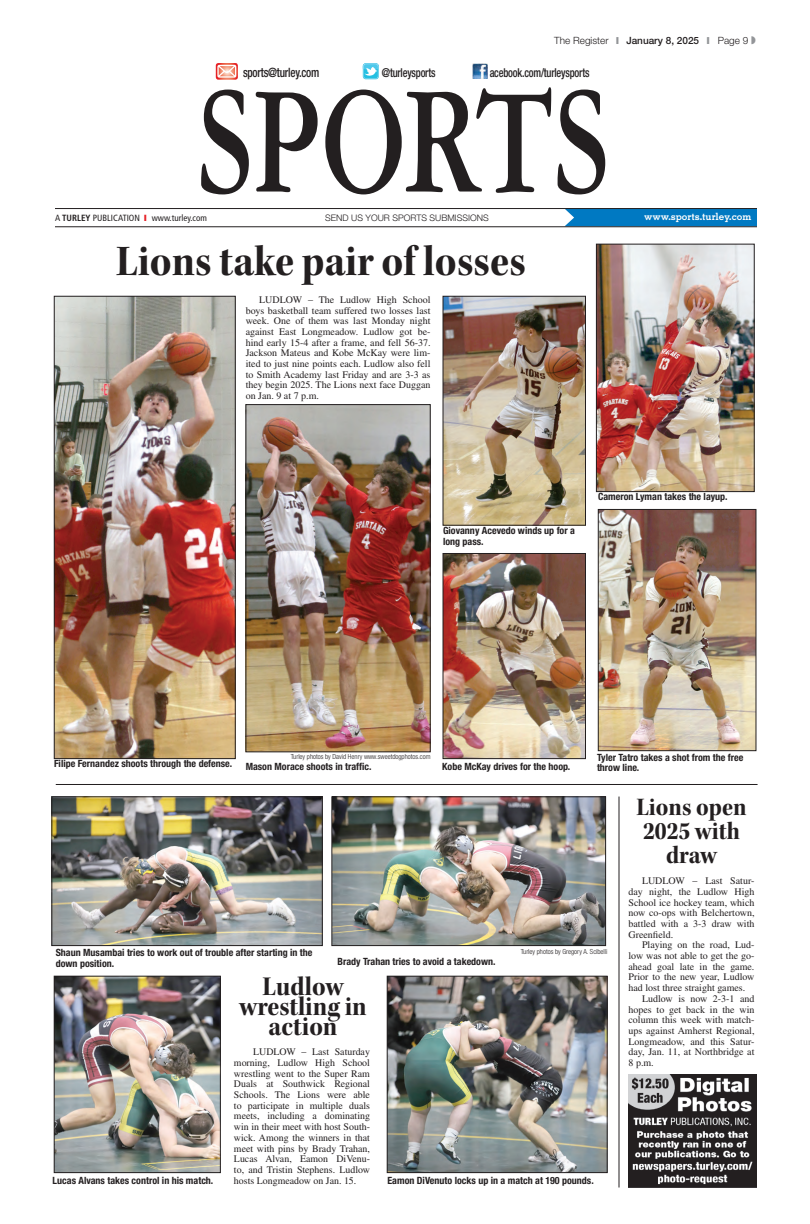
<style>
.page{position:relative;width:810px;height:1224px;background:#fff}
.page>*{position:absolute;margin:0;border:0;box-sizing:border-box;transform-origin:0 0}
.t1{font:700 162.9px "Garamond 3 LT Std";letter-spacing:-.01em;color:#231f20;scale:.71 1}
.lr_-_brief_headline2{font:45px "Kepler Std Bold Scn Subh";color:#231f20}
.lr_-_brief_headline2-2{font:28px/20px "Kepler Std Bold Scn Subh";color:#231f20;text-align:center}
.lr_-_brief_headline2-3{font:26px/24px "Kepler Std Bold Scn Subh";color:#231f20;text-align:center}
.t2{font:500 condensed 12.9px "Helvetica Neue LT Std";letter-spacing:-.02em;color:#231f20;scale:.86 1}
.t3{font:500 condensed 12.3px "Helvetica Neue LT Std";letter-spacing:-.02em;color:#231f20;scale:.85 1}
.lr_-_body_text{font:10px/10.7px "Times LT Std";color:#231f20;text-align:justify}
.lr_-_cutline{font:700 condensed 10px/10.7px "Helvetica Neue LT Std";color:#231f20}
.t4{font:300 10px "Helvetica Neue LT Std";color:#231f20}
.t5{font:700 10px "Memphis LT Std";color:#fff}
.t6{font:condensed 9px "Frutiger LT Std";color:#231f20}
.t7{font:300 9px "Helvetica Neue LT Std";color:#231f20}
.lr_-_photo_credit{font:300 condensed 7px "Helvetica Neue LT Std";color:#231f20}
.s1{color:#939598}
.s2{font-weight:500}
.s3{font-weight:700}
.s4{color:#e61e25}
</style>
<div class="page">
<img style="left:472px;top:64px;width:16px;height:15px">
<svg style="left:363px;top:63px;width:16px;height:16px"></svg>
<div style="left:565px;top:209px;width:192px;height:17px;background:#0079c2"></div>
<hr style="left:55px;top:208px;width:702px;height:1px;background:#231f20">
<hr style="left:55px;top:226px;width:702px;height:1px;background:#231f20">
<svg style="left:216px;top:63px;width:22px;height:17px"></svg>
<img style="left:598px;top:246px;width:154px;height:244px">
<div style="left:596px;top:244px;width:158px;height:248px;border:1px solid #231f20"></div>
<hr style="left:56px;top:784px;width:702px;height:1px;background:#231f20">
<img style="left:54px;top:799px;width:267px;height:145px">
<div style="left:52px;top:797px;width:271px;height:149px;border:1px solid #231f20"></div>
<img style="left:334px;top:799px;width:270px;height:145px">
<div style="left:332px;top:797px;width:274px;height:149px;border:1px solid #231f20"></div>
<img style="left:56px;top:978px;width:163px;height:193px">
<div style="left:54px;top:976px;width:167px;height:197px;border:1px solid #231f20"></div>
<img style="left:389px;top:978px;width:216px;height:193px">
<div style="left:387px;top:976px;width:220px;height:197px;border:1px solid #231f20"></div>
<hr style="left:619px;top:797px;width:1px;height:391px;background:#231f20">
<img style="left:628px;top:1075px;width:129px;height:113px">
<img style="left:600px;top:511px;width:154px;height:238px">
<div style="left:598px;top:509px;width:158px;height:242px;border:1px solid #231f20"></div>
<img style="left:56px;top:298px;width:178px;height:459px">
<div style="left:54px;top:296px;width:182px;height:463px;border:1px solid #231f20"></div>
<img style="left:445px;top:298px;width:139px;height:225px">
<div style="left:443px;top:296px;width:143px;height:229px;border:1px solid #231f20"></div>
<img style="left:445px;top:555px;width:139px;height:202px">
<div style="left:443px;top:553px;width:143px;height:206px;border:1px solid #231f20"></div>
<img style="left:248px;top:406px;width:180px;height:344px">
<div style="left:246px;top:404px;width:184px;height:348px;border:1px solid #231f20"></div>
<p class="t4" style="left:554px;top:35px;width:203px">The Register <span class="s1">❙</span> <span class="s2">January 8, 2025</span> <span class="s1">❙</span> Page 9 <span class="s1">◗</span></p>
<p class="t2" style="left:243px;top:65px;width:90px">sports@turley.com</p>
<p class="t3" style="left:382px;top:65px;width:65px">@turleysports</p>
<p class="t3" style="left:490px;top:65px;width:119px">acebook.com/turleysports</p>
<p class="t1" style="left:196px;top:52px;width:585px">SPORTS</p>
<p class="t6" style="left:55px;top:213px;width:153px">A <span class="s3">TURLEY</span> PUBLICATION <span class="s4">❙</span> www.turley.com</p>
<p class="t7" style="left:325px;top:212px;width:165px">SEND US YOUR SPORTS SUBMISSIONS</p>
<p class="t5" style="left:644px;top:210px;width:109px">www.sports.turley.com</p>
<p class="lr_-_brief_headline2" style="left:116px;top:236px;width:411px">Lions take pair of losses</p>
<p class="lr_-_body_text" style="left:246px;top:294px;width:186px;text-indent:14px">LUDLOW – The Ludlow High School boys basketball team suffered two losses last week. One of them was last Monday night against East Longmeadow. Ludlow got be&shy;hind early 15-4 after a frame, and fell 56-37.<br>Jackson Mateus and Kobe McKay were lim&shy;ited to just nine points each. Ludlow also fell to Smith Academy last Friday and are 3-3 as they begin 2025. The Lions next face Duggan on Jan. 9 at 7 p.m.</p>
<p class="lr_-_cutline" style="left:443px;top:525px;width:133px">Giovanny Acevedo winds up for a long pass.</p>
<p class="lr_-_cutline" style="left:598px;top:491px;width:131px">Cameron Lyman takes the layup.</p>
<p class="lr_-_cutline" style="left:54px;top:758px;width:180px">Filipe Fernandez shoots through the defense.</p>
<p class="lr_-_photo_credit" style="left:291px;top:752px;width:141px">Turley photos by David Henry www.sweetdogphotos.com</p>
<p class="lr_-_cutline" style="left:246px;top:761px;width:127px">Mason Morace shoots in traffic.</p>
<p class="lr_-_cutline" style="left:442px;top:761px;width:130px">Kobe McKay drives for the hoop.</p>
<p class="lr_-_cutline" style="left:597px;top:752px;width:148px">Tyler Tatro takes a shot from the free throw line.</p>
<p class="lr_-_cutline" style="left:56px;top:947px;width:258px">Shaun Musambai tries to work out of trouble after starting in the down position.</p>
<p class="lr_-_photo_credit" style="left:521px;top:948px;width:88px">Turley photos by Gregory A. Scibelli</p>
<p class="lr_-_cutline" style="left:338px;top:956px;width:159px">Brady Trahan tries to avoid a takedown.</p>
<p class="lr_-_brief_headline2-2" style="left:239px;top:976px;width:129px">Ludlow wrestling in action</p>
<p class="lr_-_body_text" style="left:234px;top:1046px;width:138px;text-indent:19px">LUDLOW – Last Saturday morning, Ludlow High School wrestling went to the Super Ram Duals at Southwick Regional Schools. The Lions were able to participate in multiple duals meets, including a dominating win in their meet with host South&shy;wick. Among the winners in that meet with pins by Brady Trahan, Lucas Alvan, Eamon DiVenu&shy;to, and Tristin Stephens. Ludlow</p>
<p class="lr_-_cutline" style="left:53px;top:1175px;width:162px">Lucas Alvans takes control in his match.</p>
<p class="lr_-_body_text" style="left:234px;top:1175px;width:124px">hosts Longmeadow on Jan. 15.</p>
<p class="lr_-_cutline" style="left:387px;top:1175px;width:208px">Eamon DiVenuto locks up in a match at 190 pounds.</p>
<p class="lr_-_brief_headline2-3" style="left:636px;top:795px;width:112px">Lions open<br>2025 with draw</p>
<p class="lr_-_body_text" style="left:628px;top:875px;width:128px;text-indent:14px">LUDLOW – Last Satur&shy;day night, the Ludlow High School ice hockey team, which now co-ops with Belchertown, battled with a 3-3 draw with Greenfield.</p>
<p class="lr_-_body_text" style="left:628px;top:940px;width:127px;text-indent:14px">Playing on the road, Lud&shy;low was not able to get the go&shy;ahead goal late in the game.<br>Prior to the new year, Ludlow had lost three straight games.</p>
<p class="lr_-_body_text" style="left:628px;top:993px;width:128px;text-indent:14px">Ludlow is now 2-3-1 and hopes to get back in the win column this week with match&shy;ups against Amherst Regional, Longmeadow, and this Satur&shy;day, Jan. 11, at Northbridge at 8 p.m.</p>
</div>
